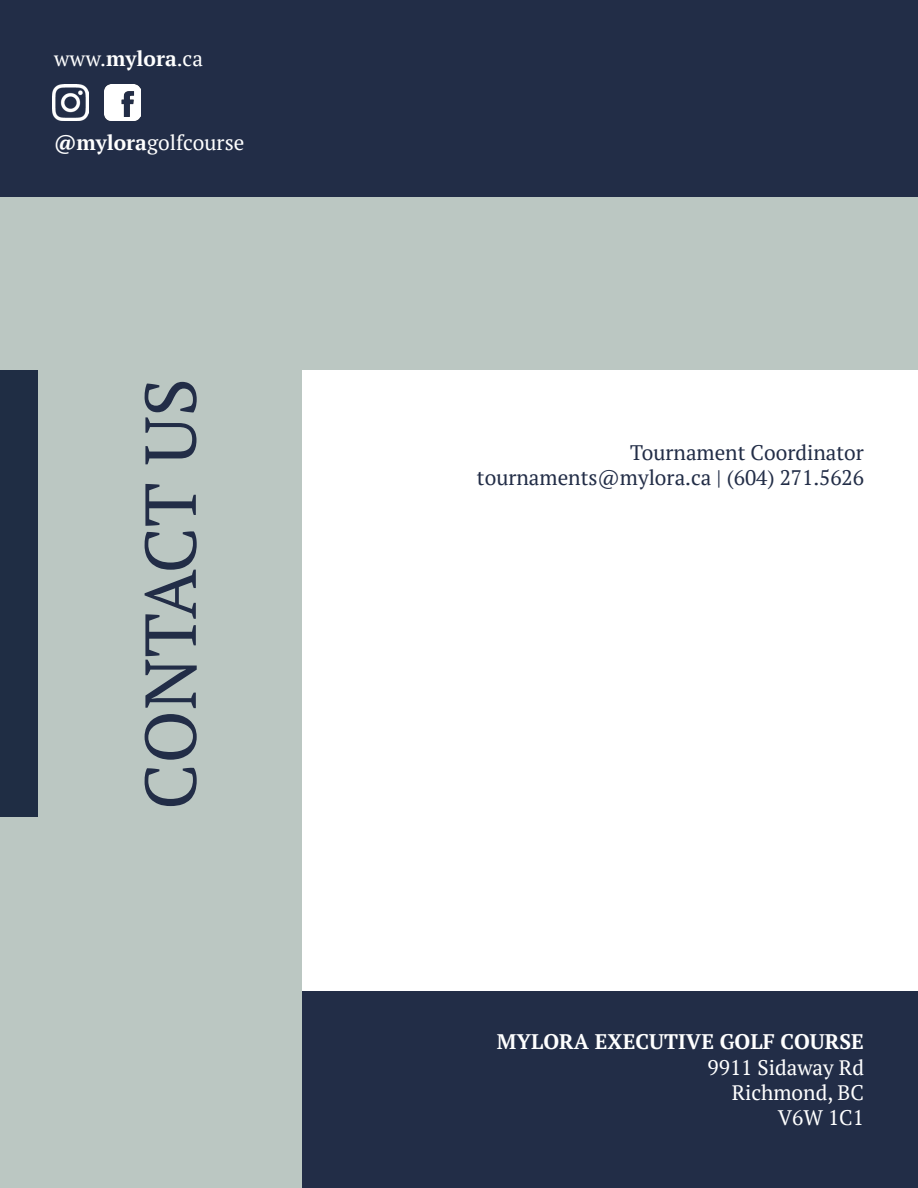
<style>
.page{position:relative;width:918px;height:1188px;background:#bbc7c2}
.page>*{position:absolute;margin:0;border:0;box-sizing:border-box;transform-origin:0 0}
.t1{font:72px "PT Serif";color:#222d47}
.t2{font:21px/25.2px "PT Serif";color:#fff;text-align:right}
.t3{font:21px "PT Serif";color:#222d47}
.t4{font:700 21px "PT Serif";color:#fff}
.s1{font-weight:700}
</style>
<div class="page">
<div style="left:302px;top:370px;width:616px;height:621px;background:#fff"></div>
<div style="left:0;top:0;width:918px;height:197px;background:#222d47"></div>
<div style="left:0;top:370px;width:38px;height:447px;background:#1f2d44"></div>
<div style="left:302px;top:991px;width:616px;height:197px;background:#222d47"></div>
<img style="left:53px;top:85px;width:35px;height:36px">
<img style="left:105px;top:85px;width:35px;height:36px">
<p class="t2" style="left:54px;top:45px;width:151px">www.<span class="s1">mylora</span>.ca</p>
<p class="t2" style="left:54px;top:130px;width:192px"><span class="s1">@mylora</span>golfcourse</p>
<p class="t1" style="left:124px;top:810px;width:433px;rotate:-90deg">CONTACT US</p>
<p class="t3" style="left:630px;top:439px;width:235px">Tournament Coordinator</p>
<p class="t3" style="left:477px;top:464px;width:389px">tournaments@mylora.ca | (604) 271.5626</p>
<p class="t4" style="left:497px;top:1028px;width:369px">MYLORA EXECUTIVE GOLF COURSE</p>
<p class="t2" style="left:708px;top:1054px;width:158px">9911 Sidaway Rd</p>
<p class="t2" style="left:732px;top:1080px;width:134px">Richmond, BC<br>V6W 1C1</p>
</div>
